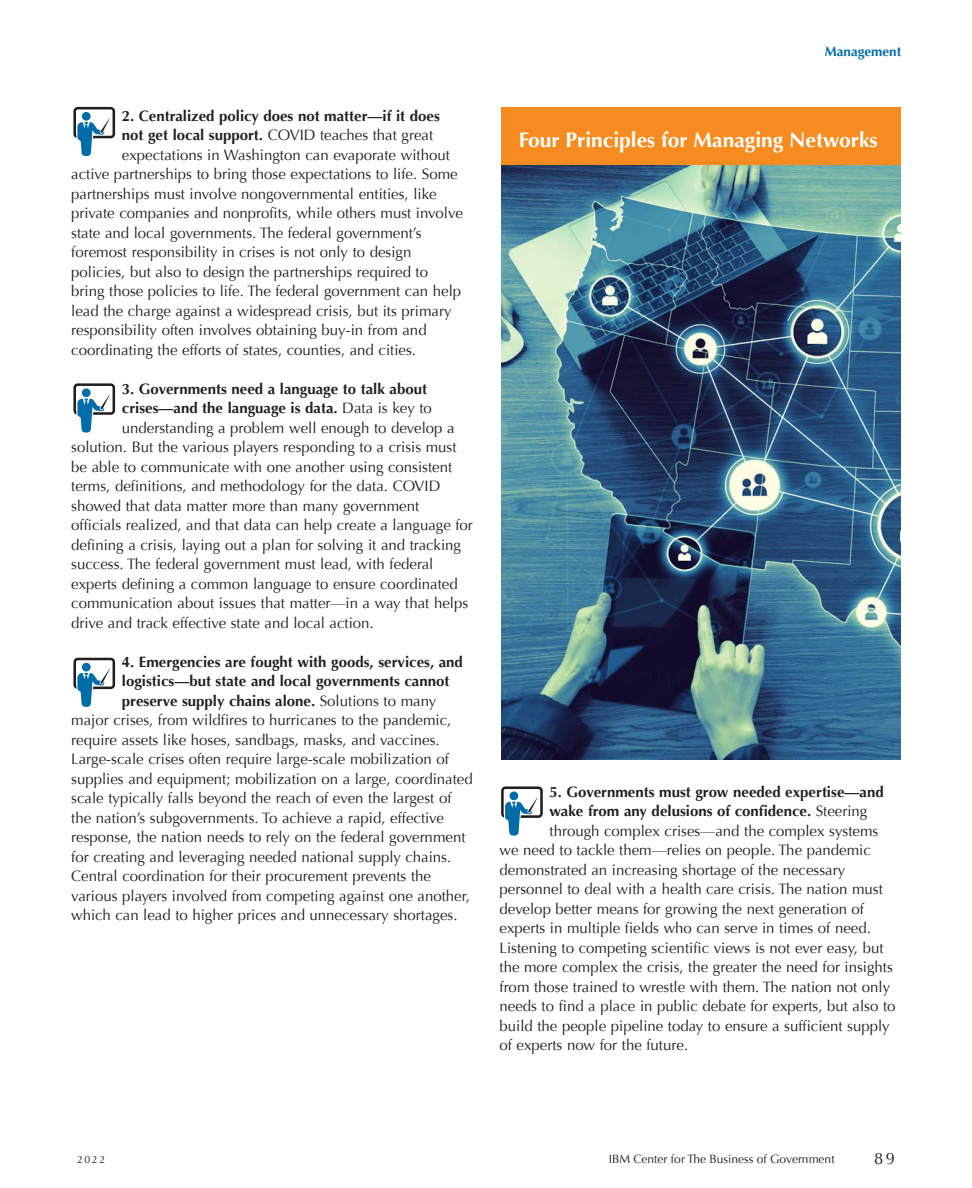
<style>
.page{position:relative;width:972px;height:1188px;background:#fff}
.page>*{position:absolute;margin:0;border:0;box-sizing:border-box;transform-origin:0 0}
.Heading_2{font:700 21px "Optima";color:#fff}
.t1{font:16.5px "Optima";color:#231f20}
.Body_Text{font:15px "Optima";color:#231f20}
.Body_Text-2{font:700 15px "Optima";color:#231f20}
.t2{font:700 13.5px "Optima";color:#006da9}
.t3{font:12px "Optima";color:#231f20}
.t4{font:10.5px "Optima";color:#231f20}
.s1{font-weight:700}
.s2{font-weight:400}
</style>
<div class="page">
<div style="left:501px;top:107px;width:400px;height:58px;background:#f68c1f"></div>
<svg style="left:73px;top:107px;width:42px;height:49px"></svg>
<svg style="left:73px;top:383px;width:42px;height:50px"></svg>
<img style="left:502px;top:165px;width:399px;height:594px">
<svg style="left:501px;top:786px;width:42px;height:50px"></svg>
<svg style="left:73px;top:658px;width:42px;height:49px"></svg>
<p class="Body_Text-2" style="left:122px;top:107px;width:320px">2. Centralized policy does not matter—if it does</p>
<p class="Body_Text" style="left:122px;top:126px;width:313px"><span class="s1">not get local support.</span> COVID teaches that great</p>
<p class="Body_Text" style="left:122px;top:146px;width:330px">expectations in Washington can evaporate without</p>
<p class="Body_Text" style="left:71px;top:165px;width:388px">active partnerships to bring those expectations to life. Some</p>
<p class="Body_Text" style="left:71px;top:185px;width:367px">partnerships must involve nongovernmental entities, like</p>
<p class="Body_Text" style="left:71px;top:204px;width:393px">private companies and nonprofits, while others must involve</p>
<p class="Body_Text" style="left:71px;top:224px;width:352px">state and local governments. The federal government’s</p>
<p class="Body_Text" style="left:71px;top:243px;width:342px">foremost responsibility in crises is not only to design</p>
<p class="Body_Text" style="left:71px;top:263px;width:358px">policies, but also to design the partnerships required to</p>
<p class="Body_Text" style="left:71px;top:282px;width:391px">bring those policies to life. The federal government can help</p>
<p class="Body_Text" style="left:71px;top:302px;width:382px">lead the charge against a widespread crisis, but its primary</p>
<p class="Body_Text" style="left:71px;top:321px;width:357px">responsibility often involves obtaining buy-in from and</p>
<p class="Body_Text" style="left:71px;top:341px;width:346px">coordinating the efforts of states, counties, and cities.</p>
<p class="Body_Text-2" style="left:122px;top:380px;width:307px">3. Governments need a language to talk about</p>
<p class="Body_Text-2" style="left:122px;top:399px;width:312px">crises—and the language is data. <span class="s2">Data is key to</span></p>
<p class="Body_Text" style="left:122px;top:419px;width:334px">understanding a problem well enough to develop a</p>
<p class="Body_Text" style="left:71px;top:438px;width:387px">solution. But the various players responding to a crisis must</p>
<p class="Body_Text" style="left:71px;top:458px;width:383px">be able to communicate with one another using consistent</p>
<p class="Body_Text" style="left:71px;top:477px;width:371px">terms, definitions, and methodology for the data. COVID</p>
<p class="Body_Text" style="left:71px;top:497px;width:350px">showed that data matter more than many government</p>
<p class="Body_Text" style="left:71px;top:516px;width:403px">officials realized, and that data can help create a language for</p>
<p class="Body_Text" style="left:71px;top:536px;width:391px">defining a crisis, laying out a plan for solving it and tracking</p>
<p class="Body_Text" style="left:71px;top:555px;width:364px">success. The federal government must lead, with federal</p>
<p class="Body_Text" style="left:71px;top:575px;width:388px">experts defining a common language to ensure coordinated</p>
<p class="Body_Text" style="left:71px;top:594px;width:398px">communication about issues that matter—in a way that helps</p>
<p class="Body_Text" style="left:71px;top:614px;width:304px">drive and track effective state and local action.</p>
<p class="Body_Text-2" style="left:122px;top:653px;width:343px">4. Emergencies are fought with goods, services, and</p>
<p class="Body_Text-2" style="left:122px;top:672px;width:329px">logistics—but state and local governments cannot</p>
<p class="Body_Text-2" style="left:122px;top:692px;width:316px">preserve supply chains alone. <span class="s2">Solutions to many</span></p>
<p class="Body_Text" style="left:71px;top:711px;width:382px">major crises, from wildfires to hurricanes to the pandemic,</p>
<p class="Body_Text" style="left:71px;top:731px;width:370px">require assets like hoses, sandbags, masks, and vaccines.</p>
<p class="Body_Text" style="left:71px;top:750px;width:379px">Large-scale crises often require large-scale mobilization of</p>
<p class="Body_Text" style="left:71px;top:770px;width:403px">supplies and equipment; mobilization on a large, coordinated</p>
<p class="Body_Text" style="left:71px;top:789px;width:382px">scale typically falls beyond the reach of even the largest of</p>
<p class="Body_Text" style="left:71px;top:809px;width:374px">the nation’s subgovernments. To achieve a rapid, effective</p>
<p class="Body_Text" style="left:71px;top:828px;width:396px">response, the nation needs to rely on the federal government</p>
<p class="Body_Text" style="left:71px;top:848px;width:381px">for creating and leveraging needed national supply chains.</p>
<p class="Body_Text" style="left:71px;top:867px;width:361px">Central coordination for their procurement prevents the</p>
<p class="Body_Text" style="left:71px;top:887px;width:400px">various players involved from competing against one another,</p>
<p class="Body_Text" style="left:71px;top:906px;width:388px">which can lead to higher prices and unnecessary shortages.</p>
<p class="t2" style="left:825px;top:44px;width:78px">Management</p>
<p class="Heading_2" style="left:519px;top:128px;width:361px">Four Principles for Managing Networks</p>
<p class="Body_Text-2" style="left:550px;top:783px;width:336px">5. Governments must grow needed expertise—and</p>
<p class="Body_Text-2" style="left:550px;top:802px;width:319px">wake from any delusions of confidence. <span class="s2">Steering</span></p>
<p class="Body_Text" style="left:550px;top:822px;width:330px">through complex crises—and the complex systems</p>
<p class="Body_Text" style="left:500px;top:841px;width:373px">we need to tackle them—relies on people. The pandemic</p>
<p class="Body_Text" style="left:500px;top:861px;width:347px">demonstrated an increasing shortage of the necessary</p>
<p class="Body_Text" style="left:500px;top:880px;width:385px">personnel to deal with a health care crisis. The nation must</p>
<p class="Body_Text" style="left:500px;top:900px;width:366px">develop better means for growing the next generation of</p>
<p class="Body_Text" style="left:500px;top:919px;width:373px">experts in multiple fields who can serve in times of need.</p>
<p class="Body_Text" style="left:500px;top:939px;width:386px">Listening to competing scientific views is not ever easy, but</p>
<p class="Body_Text" style="left:500px;top:958px;width:395px">the more complex the crisis, the greater the need for insights</p>
<p class="Body_Text" style="left:500px;top:978px;width:392px">from those trained to wrestle with them. The nation not only</p>
<p class="Body_Text" style="left:500px;top:997px;width:398px">needs to find a place in public debate for experts, but also to</p>
<p class="Body_Text" style="left:500px;top:1017px;width:392px">build the people pipeline today to ensure a sufficient supply</p>
<p class="Body_Text" style="left:500px;top:1036px;width:190px">of experts now for the future.</p>
<p class="t4" style="left:77px;top:1154px;width:30px">2022</p>
<p class="t3" style="left:609px;top:1152px;width:227px">IBM Center for The Business of Government</p>
<p class="t1" style="left:874px;top:1149px;width:22px">89</p>
</div>
